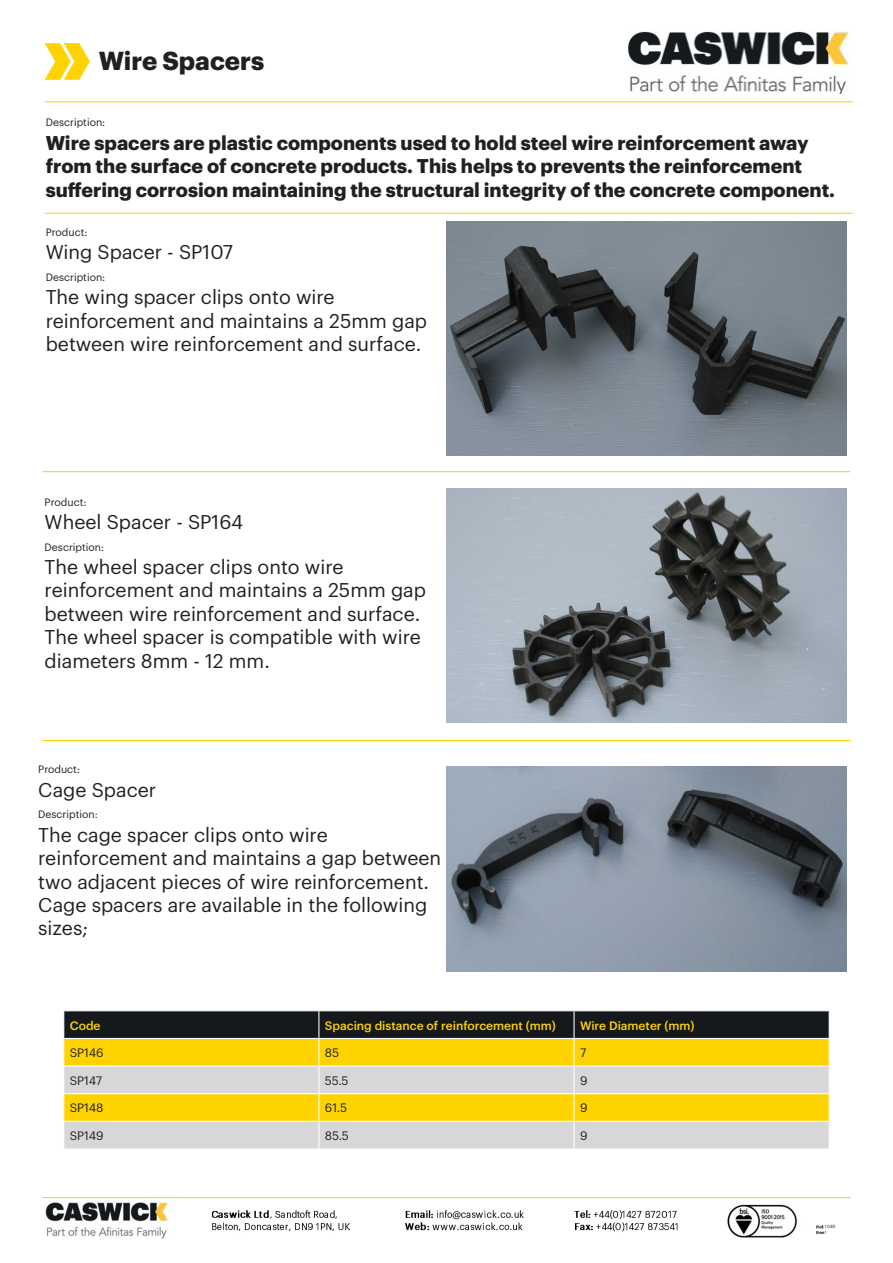
<style>
.page{position:relative;width:893px;height:1263px;background:#fff}
.page>*{position:absolute;margin:0;border:0;box-sizing:border-box;transform-origin:0 0}
.t1{font:700 25.5px "Graphik";color:#231f20}
.t2{font:19.5px/23.4px "Graphik";color:#231f20}
.t3{font:700 19.5px/23.4px "Graphik";color:#231f20}
.t4{font:500 12px "Graphik";color:#fed300}
.t5{font:12px "Graphik";color:#231f20}
.t6{font:10.5px "Graphik";color:#231f20}
.t7{font:4.5px "Graphik";color:#231f20}
</style>
<div class="page">
<hr style="left:45px;top:101px;width:808px;height:1px;background:#fed300">
<hr style="left:43px;top:1197px;width:807px;height:1px;background:#fed300">
<svg style="left:45px;top:43px;width:45px;height:37px"></svg>
<hr style="left:45px;top:213px;width:808px;height:1px;background:#fed300">
<hr style="left:43px;top:471px;width:807px;height:1px;background:#fed300">
<img style="left:446px;top:221px;width:400px;height:234px">
<hr style="left:43px;top:740px;width:807px;height:1px;background:#fed300">
<img style="left:446px;top:488px;width:400px;height:234px">
<img style="left:446px;top:767px;width:400px;height:204px">
<svg style="left:63px;top:1011px;width:767px;height:137px;background:#c2b363"></svg>
<img style="left:628px;top:29px;width:222px;height:65px">
<img style="left:45px;top:1202px;width:780px;height:37px">
<p class="t1" style="left:99px;top:41px;width:167px">Wire Spacers</p>
<p class="t6" style="left:46px;top:115px;width:61px">Description:</p>
<p class="t3" style="left:46px;top:129px;width:791px">Wire spacers are plastic components used to hold steel wire reinforcement away from the surface of concrete products. This helps to prevents the reinforcement suffering corrosion maintaining the structural integrity of the concrete component.</p>
<p class="t6" style="left:46px;top:224px;width:43px">Product:</p>
<p class="t2" style="left:46px;top:239px;width:189px">Wing Spacer - SP107</p>
<p class="t6" style="left:46px;top:269px;width:61px">Description:</p>
<p class="t2" style="left:46px;top:284px;width:383px">The wing spacer clips onto wire reinforcement and maintains a 25mm gap between wire reinforcement and surface.</p>
<p class="t6" style="left:45px;top:494px;width:43px">Product:</p>
<p class="t2" style="left:45px;top:508px;width:200px">Wheel Spacer - SP164</p>
<p class="t6" style="left:45px;top:539px;width:61px">Description:</p>
<p class="t2" style="left:45px;top:553px;width:383px">The wheel spacer clips onto wire reinforcement and maintains a 25mm gap between wire reinforcement and surface.<br>The wheel spacer is compatible with wire diameters 8mm - 12 mm.</p>
<p class="t6" style="left:38px;top:762px;width:43px">Product:</p>
<p class="t2" style="left:38px;top:776px;width:119px">Cage Spacer</p>
<p class="t6" style="left:38px;top:807px;width:61px">Description:</p>
<p class="t2" style="left:38px;top:821px;width:404px">The cage spacer clips onto wire reinforcement and maintains a gap between two adjacent pieces of wire reinforcement.<br>Cage spacers are available in the following sizes;</p>
<p class="t4" style="left:70px;top:1016px;width:32px">Code</p>
<p class="t4" style="left:325px;top:1016px;width:232px">Spacing distance of reinforcement (mm)</p>
<p class="t4" style="left:580px;top:1016px;width:116px">Wire Diameter (mm)</p>
<p class="t5" style="left:70px;top:1044px;width:35px">SP146</p>
<p class="t5" style="left:325px;top:1044px;width:16px">85</p>
<p class="t5" style="left:580px;top:1044px;width:8px">7</p>
<p class="t5" style="left:70px;top:1071px;width:34px">SP147</p>
<p class="t5" style="left:325px;top:1071px;width:25px">55.5</p>
<p class="t5" style="left:580px;top:1071px;width:9px">9</p>
<p class="t5" style="left:70px;top:1099px;width:35px">SP148</p>
<p class="t5" style="left:325px;top:1099px;width:24px">61.5</p>
<p class="t5" style="left:580px;top:1099px;width:9px">9</p>
<p class="t5" style="left:70px;top:1127px;width:35px">SP149</p>
<p class="t5" style="left:325px;top:1127px;width:26px">85.5</p>
<p class="t5" style="left:580px;top:1127px;width:9px">9</p>
<p class="t7" style="left:825px;top:1223px;width:12px">1049</p>
<p class="t7" style="left:825px;top:1228px;width:3px">1</p>
</div>
